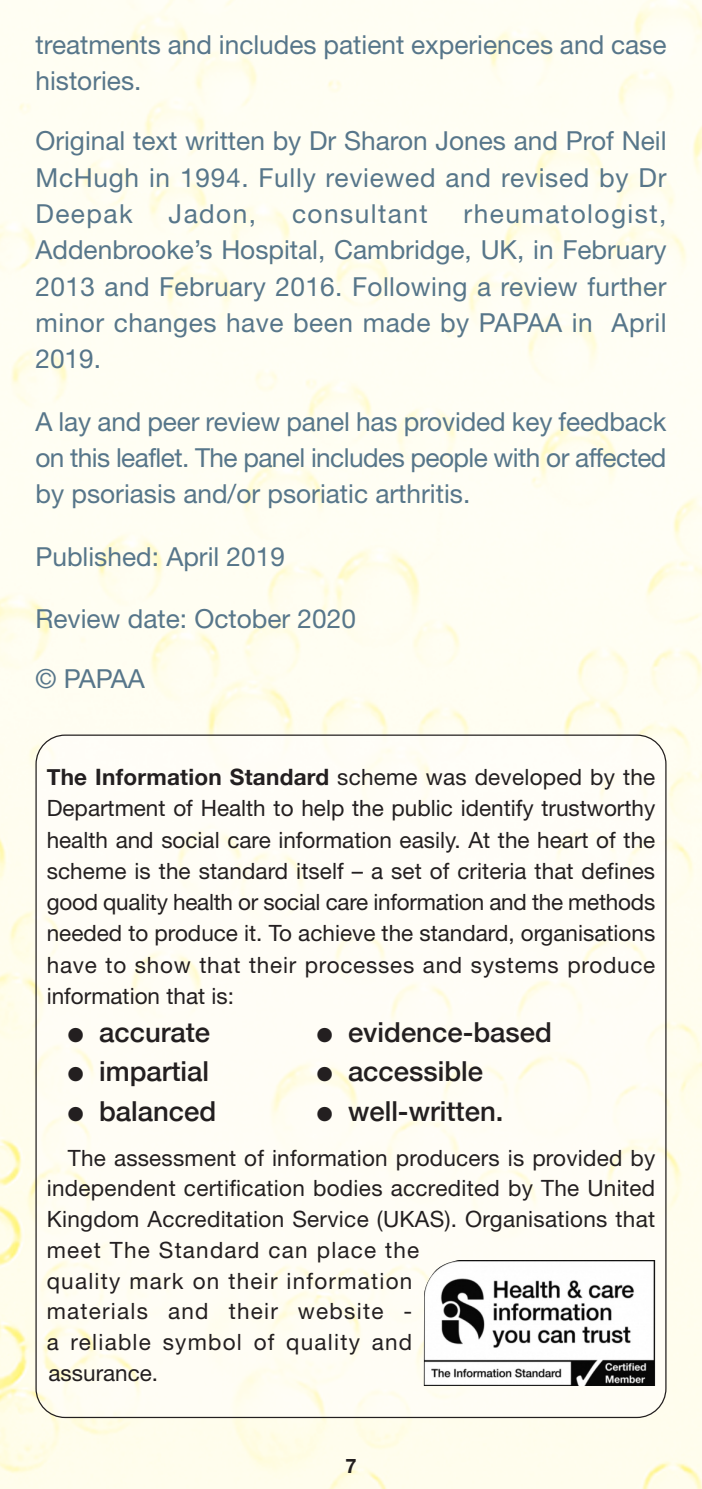
<style>
.page{position:relative;width:702px;height:1489px;background:#fff}
.page>*{position:absolute;margin:0;border:0;box-sizing:border-box;transform-origin:0 0}
.t1{font:500 27.5px "Helvetica Neue";color:#231f20}
.t2{font:26.25px/36.2px "Helvetica Neue";color:#57768a;text-align:justify}
.t3{font:26.25px "Helvetica Neue";letter-spacing:.055em;color:#57768a}
.t4{font:22.5px/31.2px "Helvetica Neue";letter-spacing:.015em;color:#231f20;text-align:justify}
.t5{font:700 20px "Helvetica Neue";color:#231f20}
.s1{font-weight:700}
</style>
<div class="page">
<img style="left:0;top:0;width:702px;height:1488px">
<img style="left:0;top:1185px;width:120px;height:303px">
<div style="left:37px;top:735px;width:628px;height:681px;background:#fffdf6;border-radius:28px"></div>
<img style="left:423px;top:1260px;width:232px;height:125px">
<p class="t2" style="left:35px;top:29px;width:632px">treatments and includes patient experiences and case histories.</p>
<p class="t2" style="left:35px;top:126px;width:632px">Original text written by Dr Sharon Jones and Prof Neil McHugh in 1994. Fully reviewed and revised by Dr Deepak</p>
<p class="t2" style="left:35px;top:198px;width:632px;text-indent:428px">rheumatologist, Addenbrooke’s Hospital, Cambridge, UK, in February 2013 and February 2016. Following a review further minor changes have been made by PAPAA in April 2019.</p>
<p class="t2" style="left:169px;top:198px;width:89px">Jadon,</p>
<p class="t3" style="left:292px;top:204px;width:137px">consultant</p>
<p class="t2" style="left:35px;top:406px;width:632px">A lay and peer review panel has provided key feedback on this leaflet. The panel includes people with or affected by psoriasis and/or psoriatic arthritis.</p>
<p class="t2" style="left:35px;top:541px;width:251px">Published: April 2019</p>
<p class="t2" style="left:35px;top:603px;width:322px">Review date: October 2020</p>
<p class="t2" style="left:35px;top:663px;width:111px">© PAPAA</p>
<p class="t4" style="left:47px;top:763px;width:610px"><span class="s1">The Information Standard</span> scheme was developed by the Department of Health to help the public identify trustworthy health and social care information easily. At the heart of the scheme is the standard itself – a set of criteria that defines good quality health or social care information and the methods needed to produce it. To achieve the standard, organisations have to show that their processes and systems produce information that is:</p>
<p class="t1" style="left:68px;top:1014px;width:144px">● accurate</p>
<p class="t1" style="left:317px;top:1014px;width:236px">● evidence-based</p>
<p class="t1" style="left:68px;top:1054px;width:143px">● impartial</p>
<p class="t1" style="left:317px;top:1054px;width:168px">● accessible</p>
<p class="t1" style="left:68px;top:1094px;width:150px">● balanced</p>
<p class="t1" style="left:317px;top:1094px;width:188px">● well-written.</p>
<p class="t4" style="left:47px;top:1144px;width:610px;text-align:left;text-indent:21px">The assessment of information producers is provided by independent certification bodies accredited by The United Kingdom Accreditation Service (UKAS). Organisations that meet The Standard can place the<br>quality mark on their information<br>materials and their website -<br>a reliable symbol of quality and<br>assurance.</p>
<p class="t5" style="left:345px;top:1458px;width:13px">7</p>
</div>
